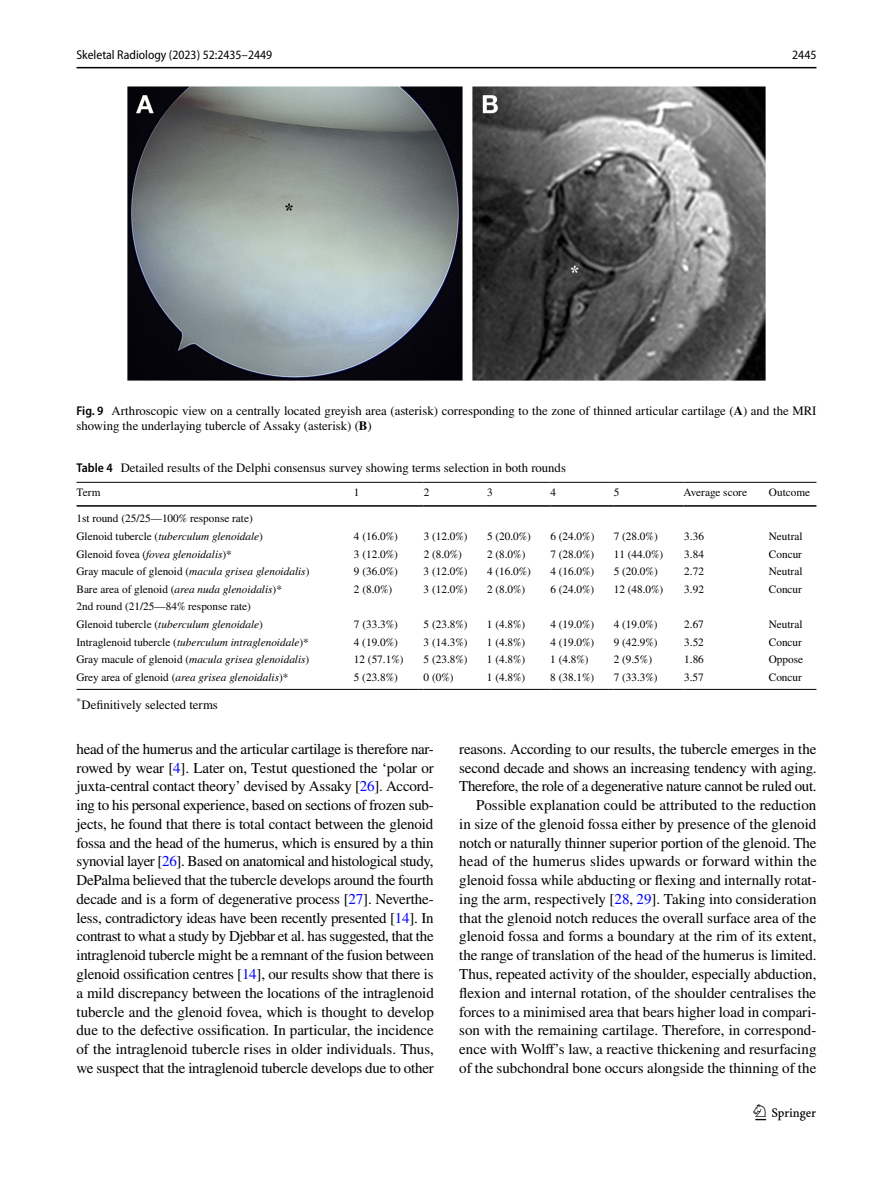
<style>
.page{position:relative;width:893px;height:1187px;background:#fff}
.page>*{position:absolute;margin:0;border:0;box-sizing:border-box;transform-origin:0 0}
.t1{font:22.5px "Springnew Regular 3";color:#000}
.t2{font:15px/18.8px "STIX";letter-spacing:-.005em;color:#000;text-align:justify}
.t3{font:12.75px/15px "STIX";color:#000}
.t4{font:semi-condensed 12.75px "Myriad Pro";color:#000}
.t5{font:11.25px/17.5px "STIX";color:#000}
.t6{font:italic 11.25px "STIX";color:#000}
.s1{font-family:"Myriad Pro";font-weight:600;font-stretch:semi-condensed}
.s2{font-weight:700}
.s3{font-style:italic}
.s4{font-style:normal}
.s5{color:#00f}
</style>
<div class="page">
<hr style="left:77px;top:67px;width:739px;height:1px;background:#000">
<img style="left:128px;top:87px;width:637px;height:293px">
<hr style="left:77px;top:482px;width:277px;height:1px;background:#000">
<hr style="left:77px;top:505px;width:277px;height:1px;background:#000">
<hr style="left:354px;top:482px;width:70px;height:1px;background:#000">
<hr style="left:354px;top:505px;width:70px;height:1px;background:#000">
<hr style="left:424px;top:482px;width:63px;height:1px;background:#000">
<hr style="left:424px;top:505px;width:63px;height:1px;background:#000">
<hr style="left:487px;top:482px;width:63px;height:1px;background:#000">
<hr style="left:487px;top:505px;width:63px;height:1px;background:#000">
<hr style="left:550px;top:482px;width:64px;height:1px;background:#000">
<hr style="left:550px;top:505px;width:64px;height:1px;background:#000">
<hr style="left:614px;top:482px;width:69px;height:1px;background:#000">
<hr style="left:614px;top:505px;width:69px;height:1px;background:#000">
<hr style="left:683px;top:482px;width:86px;height:1px;background:#000">
<hr style="left:683px;top:505px;width:86px;height:1px;background:#000">
<hr style="left:769px;top:482px;width:47px;height:1px;background:#000">
<hr style="left:769px;top:505px;width:47px;height:1px;background:#000">
<hr style="left:77px;top:689px;width:277px;height:1px;background:#000">
<hr style="left:354px;top:689px;width:70px;height:1px;background:#000">
<hr style="left:424px;top:689px;width:63px;height:1px;background:#000">
<hr style="left:487px;top:689px;width:63px;height:1px;background:#000">
<hr style="left:550px;top:689px;width:64px;height:1px;background:#000">
<hr style="left:614px;top:689px;width:69px;height:1px;background:#000">
<hr style="left:683px;top:689px;width:86px;height:1px;background:#000">
<hr style="left:769px;top:689px;width:47px;height:1px;background:#000">
<p class="t4" style="left:77px;top:48px;width:197px">Skeletal Radiology (2023) 52:2435–2449</p>
<p class="t4" style="left:792px;top:48px;width:26px">2445</p>
<p class="t3" style="left:77px;top:404px;width:741px"><span class="s1">Fig. 9</span> Arthroscopic view on a centrally located greyish area (asterisk) corresponding to the zone of thinned articular cartilage (<span class="s2">A</span>) and the MRI showing the underlaying tubercle of Assaky (asterisk) (<span class="s2">B</span>)</p>
<p class="t3" style="left:77px;top:461px;width:491px"><span class="s1">Table 4</span> Detailed results of the Delphi consensus survey showing terms selection in both rounds</p>
<p class="t5" style="left:77px;top:484px;width:26px">Term</p>
<p class="t5" style="left:354px;top:484px;width:7px">1</p>
<p class="t5" style="left:424px;top:484px;width:7px">2</p>
<p class="t5" style="left:487px;top:484px;width:7px">3</p>
<p class="t5" style="left:550px;top:484px;width:7px">4</p>
<p class="t5" style="left:614px;top:484px;width:7px">5</p>
<p class="t5" style="left:683px;top:484px;width:65px">Average score</p>
<p class="t5" style="left:769px;top:484px;width:43px">Outcome</p>
<p class="t5" style="left:77px;top:510px;width:188px">1st round (25/25—100% response rate)<br>Glenoid tubercle (<span class="s3">tuberculum glenoidale</span>)</p>
<p class="t5" style="left:354px;top:528px;width:46px">4 (16.0%)</p>
<p class="t5" style="left:424px;top:528px;width:46px">3 (12.0%)</p>
<p class="t5" style="left:487px;top:528px;width:46px">5 (20.0%)</p>
<p class="t5" style="left:550px;top:528px;width:46px">6 (24.0%)</p>
<p class="t5" style="left:614px;top:528px;width:46px">7 (28.0%)</p>
<p class="t5" style="left:684px;top:528px;width:21px">3.36</p>
<p class="t5" style="left:769px;top:528px;width:35px">Neutral</p>
<p class="t6" style="left:77px;top:546px;width:157px"><span class="s4">Glenoid fovea (</span>fovea glenoidalis<span class="s4">)*</span></p>
<p class="t5" style="left:354px;top:545px;width:46px">3 (12.0%)</p>
<p class="t5" style="left:424px;top:545px;width:40px">2 (8.0%)</p>
<p class="t5" style="left:487px;top:545px;width:40px">2 (8.0%)</p>
<p class="t5" style="left:550px;top:545px;width:46px">7 (28.0%)</p>
<p class="t5" style="left:614px;top:545px;width:51px">11 (44.0%)</p>
<p class="t5" style="left:684px;top:545px;width:21px">3.84</p>
<p class="t5" style="left:769px;top:545px;width:35px">Concur</p>
<p class="t6" style="left:77px;top:563px;width:234px"><span class="s4">Gray macule of glenoid (</span>macula grisea glenoidalis<span class="s4">)</span></p>
<p class="t5" style="left:354px;top:563px;width:46px">9 (36.0%)</p>
<p class="t5" style="left:424px;top:563px;width:46px">3 (12.0%)</p>
<p class="t5" style="left:487px;top:563px;width:46px">4 (16.0%)</p>
<p class="t5" style="left:550px;top:563px;width:46px">4 (16.0%)</p>
<p class="t5" style="left:614px;top:563px;width:46px">5 (20.0%)</p>
<p class="t5" style="left:684px;top:563px;width:21px">2.72</p>
<p class="t5" style="left:769px;top:563px;width:35px">Neutral</p>
<p class="t5" style="left:76px;top:581px;width:207px">Bare area of glenoid (<span class="s3">area nuda glenoidalis</span>)*</p>
<p class="t5" style="left:354px;top:581px;width:40px">2 (8.0%)</p>
<p class="t5" style="left:424px;top:581px;width:46px">3 (12.0%)</p>
<p class="t5" style="left:487px;top:581px;width:40px">2 (8.0%)</p>
<p class="t5" style="left:550px;top:581px;width:46px">6 (24.0%)</p>
<p class="t5" style="left:614px;top:581px;width:51px">12 (48.0%)</p>
<p class="t5" style="left:684px;top:581px;width:21px">3.92</p>
<p class="t5" style="left:769px;top:581px;width:35px">Concur</p>
<p class="t5" style="left:76px;top:598px;width:188px">2nd round (21/25—84% response rate)<br>Glenoid tubercle (<span class="s3">tuberculum glenoidale</span>)</p>
<p class="t5" style="left:354px;top:616px;width:46px">7 (33.3%)</p>
<p class="t5" style="left:424px;top:616px;width:46px">5 (23.8%)</p>
<p class="t5" style="left:487px;top:616px;width:40px">1 (4.8%)</p>
<p class="t5" style="left:550px;top:616px;width:46px">4 (19.0%)</p>
<p class="t5" style="left:614px;top:616px;width:46px">4 (19.0%)</p>
<p class="t5" style="left:684px;top:616px;width:21px">2.67</p>
<p class="t5" style="left:769px;top:616px;width:35px">Neutral</p>
<p class="t6" style="left:76px;top:634px;width:234px"><span class="s4">Intraglenoid tubercle (</span>tuberculum intraglenoidale<span class="s4">)*</span></p>
<p class="t5" style="left:354px;top:633px;width:46px">4 (19.0%)</p>
<p class="t5" style="left:424px;top:633px;width:46px">3 (14.3%)</p>
<p class="t5" style="left:487px;top:633px;width:40px">1 (4.8%)</p>
<p class="t5" style="left:550px;top:633px;width:46px">4 (19.0%)</p>
<p class="t5" style="left:614px;top:633px;width:46px">9 (42.9%)</p>
<p class="t5" style="left:684px;top:633px;width:21px">3.52</p>
<p class="t5" style="left:769px;top:633px;width:35px">Concur</p>
<p class="t6" style="left:76px;top:651px;width:234px"><span class="s4">Gray macule of glenoid (</span>macula grisea glenoidalis<span class="s4">)</span></p>
<p class="t5" style="left:354px;top:651px;width:51px">12 (57.1%)</p>
<p class="t5" style="left:424px;top:651px;width:46px">5 (23.8%)</p>
<p class="t5" style="left:487px;top:651px;width:40px">1 (4.8%)</p>
<p class="t5" style="left:550px;top:651px;width:40px">1 (4.8%)</p>
<p class="t5" style="left:614px;top:651px;width:40px">2 (9.5%)</p>
<p class="t5" style="left:684px;top:651px;width:21px">1.86</p>
<p class="t5" style="left:769px;top:651px;width:36px">Oppose</p>
<p class="t6" style="left:76px;top:669px;width:213px"><span class="s4">Grey area of glenoid (</span>area grisea glenoidalis<span class="s4">)*</span></p>
<p class="t5" style="left:354px;top:669px;width:46px">5 (23.8%)</p>
<p class="t5" style="left:424px;top:669px;width:31px">0 (0%)</p>
<p class="t5" style="left:487px;top:669px;width:40px">1 (4.8%)</p>
<p class="t5" style="left:550px;top:669px;width:46px">8 (38.1%)</p>
<p class="t5" style="left:614px;top:669px;width:46px">7 (33.3%)</p>
<p class="t5" style="left:684px;top:669px;width:21px">3.57</p>
<p class="t5" style="left:769px;top:669px;width:35px">Concur</p>
<p class="t3" style="left:77px;top:697px;width:143px"><sup>*</sup>Definitively selected terms</p>
<p class="t2" style="left:77px;top:740px;width:359px">head of the humerus and the articular cartilage is therefore nar&shy;rowed by wear [<span class="s5">4</span>]. Later on, Testut questioned the ‘polar or juxta-central contact theory’ devised by Assaky [<span class="s5">26</span>]. Accord&shy;ing to his personal experience, based on sections of frozen sub&shy;jects, he found that there is total contact between the glenoid fossa and the head of the humerus, which is ensured by a thin synovial layer [<span class="s5">26</span>]. Based on anatomical and histological study, DePalma believed that the tubercle develops around the fourth decade and is a form of degenerative process [<span class="s5">27</span>]. Neverthe&shy;less, contradictory ideas have been recently presented [<span class="s5">14</span>]. In contrast to what a study by Djebbar et al. has suggested, that the intraglenoid tubercle might be a remnant of the fusion between glenoid ossification centres [<span class="s5">14</span>], our results show that there is a mild discrepancy between the locations of the intraglenoid tubercle and the glenoid fovea, which is thought to develop due to the defective ossification. In particular, the incidence of the intraglenoid tubercle rises in older individuals. Thus, we suspect that the intraglenoid tubercle develops due to other</p>
<p class="t2" style="left:459px;top:740px;width:359px;text-align:right">reasons. According to our results, the tubercle emerges in the second decade and shows an increasing tendency with aging.<br>Therefore, the role of a degenerative nature cannot be ruled out.<br>Possible explanation could be attributed to the reduction<br>in size of the glenoid fossa either by presence of the glenoid notch or naturally thinner superior portion of the glenoid. The head of the humerus slides upwards or forward within the glenoid fossa while abducting or flexing and internally rotat&shy;ing the arm, respectively [<span class="s5">28</span>, <span class="s5">29</span>]. Taking into consideration that the glenoid notch reduces the overall surface area of the glenoid fossa and forms a boundary at the rim of its extent, the range of translation of the head of the humerus is limited.<br>Thus, repeated activity of the shoulder, especially abduction, flexion and internal rotation, of the shoulder centralises the forces to a minimised area that bears higher load in compari&shy;son with the remaining cartilage. Therefore, in correspond&shy;ence with Wolff’s law, a reactive thickening and resurfacing of the subchondral bone occurs alongside the thinning of the</p>
<h1 class="t1" style="left:755px;top:1104px;width:62px">1 3</h1>
</div>
